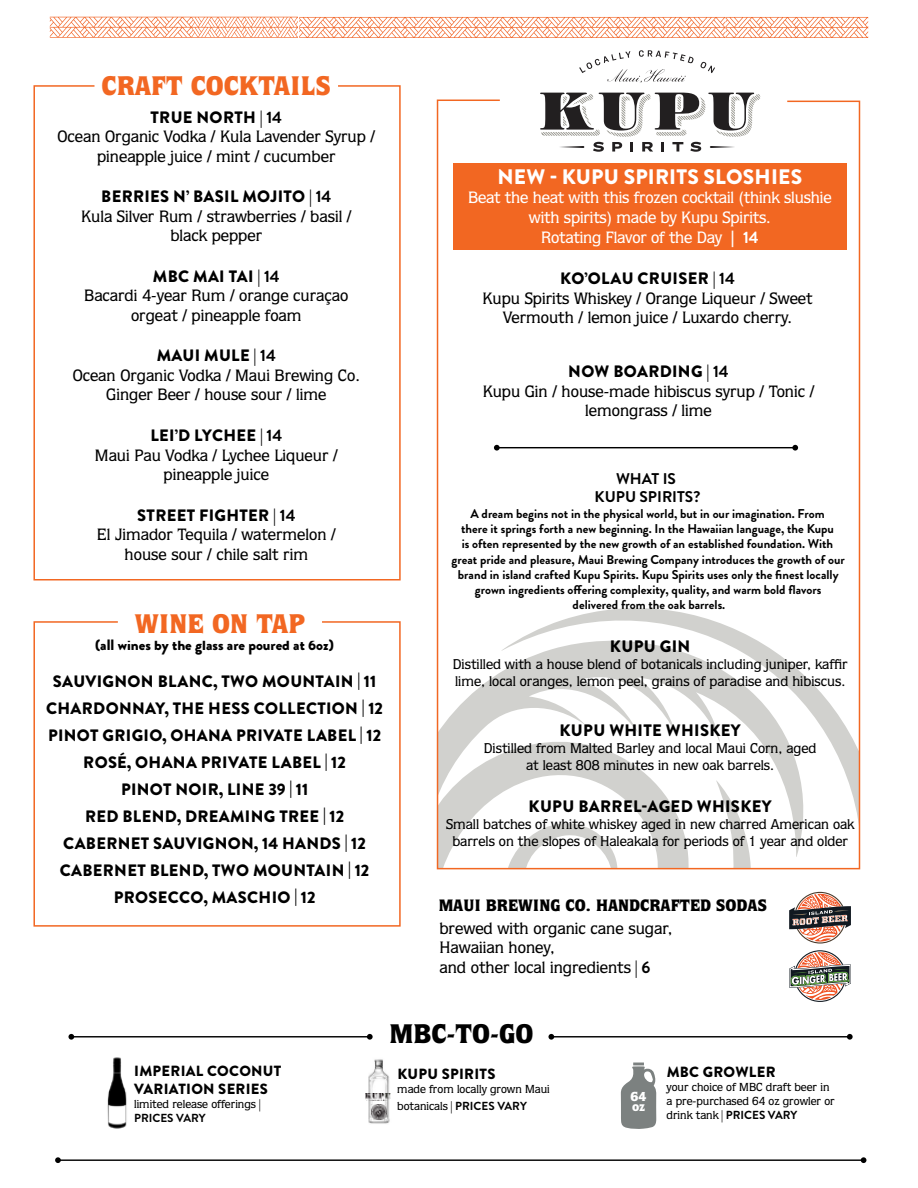
<style>
.page{position:relative;width:918px;height:1188px;background:#fff}
.page>*{position:absolute;margin:0;border:0;box-sizing:border-box;transform-origin:0 0}
.t1{font:900 27px "Quorum Std";color:#f26722}
.t2{font:900 27px "Quorum Std";color:#000}
.t3{font:900 21px "Brandon Grotesque";letter-spacing:.01em;color:#fff}
.t4{font:500 16.65px/20px "Quorum Std";color:#000}
.t5{font:900 16.65px "Brandon Grotesque";letter-spacing:.02em;color:#000}
.t6{font:900 16.65px "Quorum Std";color:#000}
.t7{font:500 16.5px/19.5px "Quorum Std";color:#000;text-align:center}
.t8{font:900 16.5px/27px "Brandon Grotesque";letter-spacing:.02em;color:#000;text-align:center}
.t9{font:500 16.5px/19.8px "Quorum Std";letter-spacing:-.01em;color:#fff;text-align:center}
.t10{font:700 15.45px/18.6px "Brandon Grotesque";color:#000;text-align:center}
.t11{font:900 15px "Brandon Grotesque";color:#000}
.t12{font:900 14.7px/17.7px "Brandon Grotesque";letter-spacing:.02em;color:#000}
.t13{font:500 14.25px/17.1px "Quorum Std";color:#000;text-align:center}
.t14{font:900 13.05px/9.6px "Quorum Std";color:#fff}
.t15{font:700 12.75px/15.3px "Brandon Grotesque";color:#000;text-align:center}
.t16{font:500 11.7px/14px "Quorum Std";color:#000}
.t17{font:700 11.7px "Brandon Grotesque";color:#000}
.s1{font-weight:700}
.s2{font-family:"Brandon Grotesque";font-weight:700}
.s3{font-family:"Quorum Std";font-weight:500}
</style>
<div class="page">
<svg style="left:50px;top:17px;width:818px;height:21px"></svg>
<svg style="left:540px;top:93px;width:220px;height:6px"></svg>
<svg style="left:579px;top:50px;width:115px;height:33px"></svg>
<svg style="left:700px;top:62px;width:15px;height:11px"></svg>
<svg style="left:436px;top:99px;width:425px;height:771px"></svg>
<div style="left:453px;top:163px;width:394px;height:86px;background:#f26722"></div>
<div style="left:33px;top:85px;width:368px;height:495px;border:2px solid #f26722"></div>
<div style="left:95px;top:67px;width:242px;height:36px;background:#fff"></div>
<hr style="left:58px;top:1159px;width:806px;height:2px;background:#000">
<svg style="left:55px;top:1157px;width:6px;height:6px"></svg>
<svg style="left:861px;top:1157px;width:5px;height:6px"></svg>
<svg style="left:621px;top:1063px;width:35px;height:66px"></svg>
<hr style="left:71px;top:1036px;width:299px;height:1px;background:#000">
<svg style="left:68px;top:1034px;width:6px;height:6px"></svg>
<svg style="left:367px;top:1034px;width:6px;height:6px"></svg>
<img style="left:107px;top:1057px;width:20px;height:72px">
<img style="left:365px;top:1059px;width:26px;height:65px">
<img style="left:372px;top:1104px;width:15px;height:15px">
<img style="left:365px;top:1094px;width:25px;height:6px">
<hr style="left:551px;top:1036px;width:299px;height:1px;background:#000">
<svg style="left:548px;top:1034px;width:6px;height:6px"></svg>
<svg style="left:847px;top:1034px;width:6px;height:6px"></svg>
<svg style="left:789px;top:950px;width:62px;height:52px"></svg>
<svg style="left:789px;top:892px;width:62px;height:52px"></svg>
<hr style="left:497px;top:447px;width:298px;height:1px;background:#000">
<svg style="left:494px;top:445px;width:6px;height:6px"></svg>
<svg style="left:792px;top:445px;width:6px;height:6px"></svg>
<div style="left:33px;top:621px;width:368px;height:306px;border:2px solid #f26722"></div>
<div style="left:118px;top:606px;width:203px;height:34px;background:#fff"></div>
<h1 class="t1" style="left:102px;top:69px;width:231px">CRAFT COCKTAILS</h1>
<p class="t8" style="left:151px;top:104px;width:133px">TRUE NORTH <span class="s1">| 14</span></p>
<p class="t7" style="left:58px;top:127px;width:319px">Ocean Organic Vodka / Kula Lavender Syrup / pineapple juice / mint / cucumber</p>
<p class="t8" style="left:101px;top:183px;width:232px">BERRIES N’ BASIL MOJITO <span class="s1">| 14</span></p>
<p class="t7" style="left:81px;top:206px;width:272px">Kula Silver Rum / strawberries / basil / black pepper</p>
<p class="t8" style="left:153px;top:263px;width:128px">MBC MAI TAI <span class="s1">| 14</span></p>
<p class="t7" style="left:84px;top:285px;width:266px;line-height:20px">Bacardi 4-year Rum / orange curaçao orgeat / pineapple foam</p>
<p class="t8" style="left:157px;top:343px;width:121px">MAUI MULE <span class="s1">| 14</span></p>
<p class="t7" style="left:73px;top:366px;width:289px">Ocean Organic Vodka / Maui Brewing Co.<br>Ginger Beer / house sour / lime</p>
<p class="t8" style="left:150px;top:422px;width:134px">LEI’D LYCHEE <span class="s1">| 14</span></p>
<p class="t7" style="left:95px;top:445px;width:244px">Maui Pau Vodka / Lychee Liqueur / pineapple juice</p>
<p class="t8" style="left:137px;top:502px;width:160px">STREET FIGHTER <span class="s1">| 14</span></p>
<p class="t7" style="left:97px;top:525px;width:240px">El Jimador Tequila / watermelon / house sour / chile salt rim</p>
<h1 class="t1" style="left:135px;top:606px;width:171px">WINE ON TAP</h1>
<p class="t11" style="left:95px;top:634px;width:240px">(all wines by the glass are poured at 6oz)</p>
<p class="t8" style="left:46px;top:668px;width:338px">SAUVIGNON BLANC, TWO MOUNTAIN | 11<br>CHARDONNAY, THE HESS COLLECTION | 12<br>PINOT GRIGIO, OHANA PRIVATE LABEL | 12<br>ROSÉ, OHANA PRIVATE LABEL | 12<br>PINOT NOIR, LINE 39 | 11<br>RED BLEND, DREAMING TREE | 12<br>CABERNET SAUVIGNON, 14 HANDS | 12<br>CABERNET BLEND, TWO MOUNTAIN | 12<br>PROSECCO, MASCHIO | 12</p>
<p class="t3" style="left:498px;top:162px;width:306px">NEW - KUPU SPIRITS SLOSHIES</p>
<p class="t9" style="left:468px;top:188px;width:365px">Beat the heat with this frozen cocktail (think slushie with spirits) made by Kupu Spirits.<br>Rotating Flavor of the Day | <span class="s2">14</span></p>
<p class="t8" style="left:560px;top:265px;width:176px">KO’OLAU CRUISER <span class="s1">| 14</span></p>
<p class="t7" style="left:483px;top:288px;width:332px">Kupu Spirits Whiskey / Orange Liqueur / Sweet<br>Vermouth / lemon juice / Luxardo cherry.</p>
<p class="t8" style="left:568px;top:358px;width:162px">NOW BOARDING <span class="s1">| 14</span></p>
<p class="t7" style="left:483px;top:381px;width:333px">Kupu Gin / house-made hibiscus syrup / Tonic / lemongrass / lime</p>
<p class="t10" style="left:595px;top:469px;width:107px">WHAT IS<br>KUPU SPIRITS?</p>
<p class="t15" style="left:452px;top:506px;width:395px">A dream begins not in the physical world, but in our imagination. From<br>there it springs forth a new beginning. In the Hawaiian language, the Kupu<br>is often represented by the new growth of an established foundation. With great pride and pleasure, Maui Brewing Company introduces the growth of our brand in island crafted Kupu Spirits. Kupu Spirits uses only the finest locally grown ingredients offering complexity, quality, and warm bold flavors delivered from the oak barrels.</p>
<p class="t5" style="left:610px;top:635px;width:82px">KUPU GIN</p>
<p class="t13" style="left:453px;top:656px;width:396px;text-align:left">Distilled with a house blend of botanicals including juniper, kaffir lime, local oranges, lemon peel, grains of paradise and hibiscus.</p>
<p class="t5" style="left:560px;top:718px;width:183px">KUPU WHITE WHISKEY</p>
<p class="t13" style="left:484px;top:739px;width:334px">Distilled from Malted Barley and local Maui Corn, aged at least 808 minutes in new oak barrels.</p>
<p class="t5" style="left:529px;top:794px;width:245px">KUPU BARREL-AGED WHISKEY</p>
<p class="t13" style="left:446px;top:815px;width:410px">Small batches of white whiskey aged in new charred American oak barrels on the slopes of Haleakala for periods of 1 year and older</p>
<p class="t6" style="left:438px;top:895px;width:330px">MAUI BREWING CO. HANDCRAFTED SODAS</p>
<p class="t4" style="left:439px;top:918px;width:234px">brewed with organic cane sugar,<br>Hawaiian honey,<br>and other local ingredients <span class="s2">| 6</span></p>
<p class="t12" style="left:134px;top:1063px;width:149px">IMPERIAL COCONUT<br>VARIATION SERIES</p>
<p class="t16" style="left:134px;top:1097px;width:128px">limited release offerings <span class="s2">|</span></p>
<p class="t17" style="left:134px;top:1110px;width:73px">PRICES VARY</p>
<h1 class="t2" style="left:390px;top:1017px;width:145px">MBC-TO-GO</h1>
<p class="t12" style="left:397px;top:1065px;width:100px">KUPU SPIRITS</p>
<p class="t16" style="left:397px;top:1082px;width:154px">made from locally grown Maui</p>
<p class="t17" style="left:397px;top:1098px;width:131px"><span class="s3">botanicals</span> | PRICES VARY</p>
<p class="t14" style="left:631px;top:1092px;width:17px">64 oz</p>
<p class="t12" style="left:667px;top:1064px;width:110px">MBC GROWLER</p>
<p class="t16" style="left:667px;top:1080px;width:170px">your choice of MBC draft beer in a pre-purchased 64 oz growler or</p>
<p class="t17" style="left:667px;top:1107px;width:132px"><span class="s3">drink tank</span> | PRICES VARY</p>
</div>
